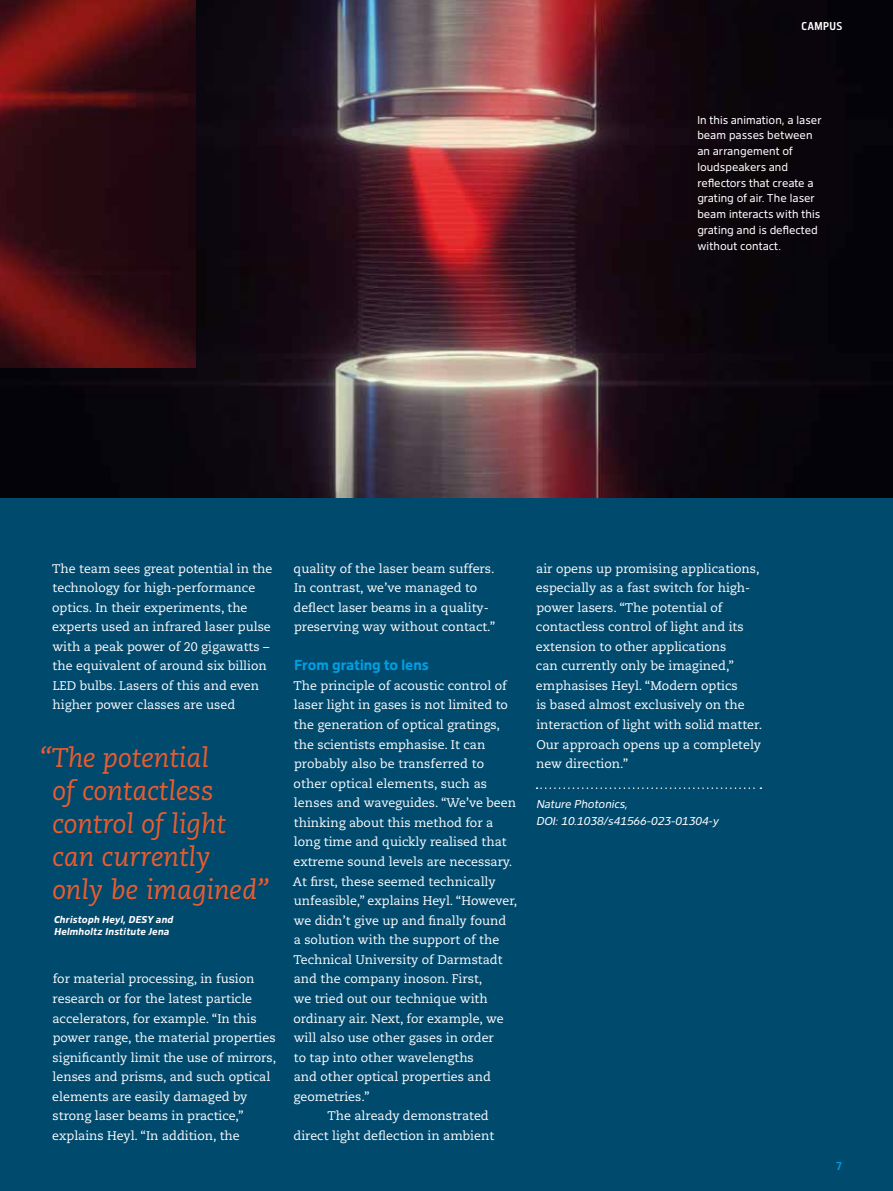
<style>
.page{position:relative;width:893px;height:1191px;background:#004a6e}
.page>*{position:absolute;margin:0;border:0;box-sizing:border-box;transform-origin:0 0}
.t1{font:italic 27px/33px "Caecilia LT Std";color:#eb5c2e}
.t2{font:700 14.25px "Desy Sans";color:#009fe3}
.t3{font:12.45px/19.5px "Caecilia LT Std";color:#fff}
.t4{font:11.25px/15.8px "Desy Sans";color:#fff}
.t5{font:italic 11.25px/16.5px "Desy Sans";color:#fff}
.t6{font:500 11.25px "Desy Sans Cn";letter-spacing:.03em;color:#fff}
.t7{font:500 11.25px "Desy Sans Cn";color:#009fe3}
.t8{font:italic 700 9.75px/12px "Desy Sans";letter-spacing:.02em;color:#fff}
</style>
<div class="page">
<img style="left:0;top:0;width:893px;height:497px">
<img style="left:0;top:0;width:196px;height:367px">
<svg style="left:536px;top:787px;width:225px;height:2px"></svg>
<p class="t6" style="left:801px;top:19px;width:42px">CAMPUS</p>
<p class="t4" style="left:697px;top:112px;width:126px">In this animation, a laser beam passes between an arrangement of loudspeakers and reflectors that create a grating of air. The laser beam interacts with this grating and is deflected without contact.</p>
<p class="t3" style="left:52px;top:558px;width:222px">The team sees great potential in the technology for high-performance optics. In their experiments, the experts used an infrared laser pulse with a peak power of 20 gigawatts – the equivalent of around six billion LED bulbs. Lasers of this and even higher power classes are used</p>
<h1 class="t1" style="left:52px;top:742px;width:218px;text-indent:-13px">“The potential<br>of contactless control of light can currently<br>only be imagined”</h1>
<p class="t8" style="left:54px;top:914px;width:121px">Christoph Heyl, DESY and<br>Helmholtz Institute Jena</p>
<p class="t3" style="left:52px;top:969px;width:225px">for material processing, in fusion research or for the latest particle accelerators, for example. “In this power range, the material properties significantly limit the use of mirrors, lenses and prisms, and such optical elements are easily damaged by strong laser beams in practice,” explains Heyl. “In addition, the</p>
<p class="t3" style="left:293px;top:558px;width:203px">quality of the laser beam suffers.<br>In contrast, we’ve managed to deflect laser beams in a quality&shy;preserving way without contact.”</p>
<p class="t2" style="left:294px;top:656px;width:136px">From grating to lens</p>
<p class="t3" style="left:293px;top:676px;width:215px">The principle of acoustic control of</p>
<p class="t3" style="left:294px;top:695px;width:216px">laser light in gases is not limited to</p>
<p class="t3" style="left:294px;top:715px;width:208px">the generation of optical gratings,</p>
<p class="t3" style="left:294px;top:735px;width:193px">the scientists emphasise. It can</p>
<p class="t3" style="left:294px;top:754px;width:192px">probably also be transferred to</p>
<p class="t3" style="left:294px;top:774px;width:195px">other optical elements, such as</p>
<p class="t3" style="left:294px;top:793px;width:224px">lenses and waveguides. “We’ve been</p>
<p class="t3" style="left:294px;top:813px;width:201px">thinking about this method for a</p>
<p class="t3" style="left:294px;top:832px;width:214px">long time and quickly realised that</p>
<p class="t3" style="left:294px;top:852px;width:220px">extreme sound levels are necessary.</p>
<p class="t3" style="left:293px;top:871px;width:204px">At first, these seemed technically</p>
<p class="t3" style="left:294px;top:891px;width:225px">unfeasible,” explains Heyl. “However,</p>
<p class="t3" style="left:294px;top:911px;width:214px">we didn’t give up and finally found</p>
<p class="t3" style="left:294px;top:930px;width:207px">a solution with the support of the</p>
<p class="t3" style="left:293px;top:950px;width:211px">Technical University of Darmstadt</p>
<p class="t3" style="left:294px;top:969px;width:190px">and the company inoson. First,</p>
<p class="t3" style="left:294px;top:989px;width:195px">we tried out our technique with</p>
<p class="t3" style="left:294px;top:1008px;width:211px">ordinary air. Next, for example, we</p>
<p class="t3" style="left:294px;top:1028px;width:202px">will also use other gases in order</p>
<p class="t3" style="left:294px;top:1047px;width:181px">to tap into other wavelengths</p>
<p class="t3" style="left:294px;top:1067px;width:199px">and other optical properties and</p>
<p class="t3" style="left:293px;top:1087px;width:78px">geometries.”</p>
<p class="t3" style="left:327px;top:1106px;width:163px">The already demonstrated</p>
<p class="t3" style="left:293px;top:1126px;width:202px">direct light deflection in ambient</p>
<p class="t3" style="left:536px;top:558px;width:228px">air opens up promising applications, especially as a fast switch for high&shy;power lasers. “The potential of contactless control of light and its extension to other applications<br>can currently only be imagined,” emphasises Heyl. “Modern optics<br>is based almost exclusively on the interaction of light with solid matter.<br>Our approach opens up a completely new direction.”</p>
<p class="t5" style="left:537px;top:796px;width:184px">Nature Photonics,<br>DOI: 10.1038/s41566-023-01304-y</p>
<p class="t7" style="left:836px;top:1159px;width:7px">7</p>
</div>
